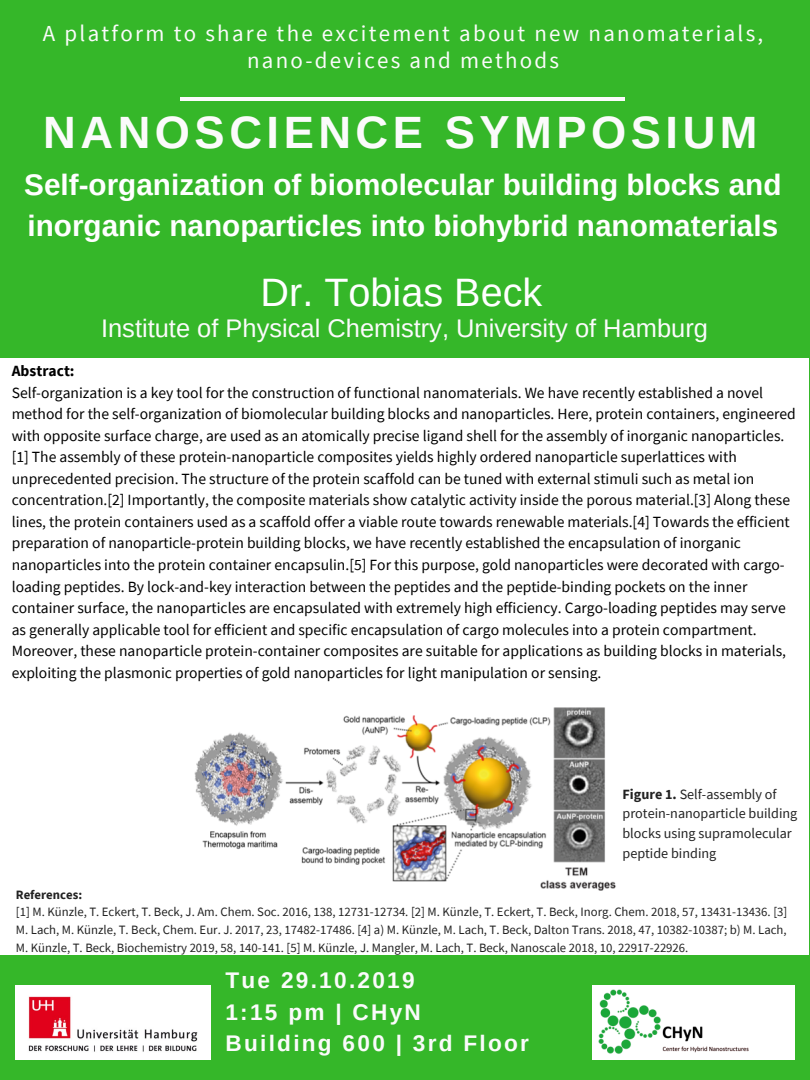
<style>
.page{position:relative;width:810px;height:1080px;background:#35b729}
.page>*{position:absolute;margin:0;border:0;box-sizing:border-box;transform-origin:0 0}
.t1{font:700 45.25px "Arimo";letter-spacing:.1em;color:#fbfbfb}
.t2{font:39.62px "Arimo";color:#fff}
.t3{font:700 29.69px/41.2px "Arimo";color:#fff}
.t4{font:25.44px "Arimo";color:#fbfbfb}
.t5{font:22.94px/27.2px "Source Sans Pro";letter-spacing:.1em;color:#fbfbfb;text-align:center}
.t6{font:700 22.62px/31.4px "Arimo";letter-spacing:.1em;color:#fbfbfb}
.t7{font:15.56px/21.6px "Source Sans Pro";color:#000}
.t8{font:700 15.56px "Source Sans Pro";color:#000}
.t9{font:14.12px/19.7px "Source Sans Pro";color:#222}
.t10{font:12.75px/17.8px "Source Sans Pro";color:#222;text-align:justify}
.t11{font:700 12.75px "Source Sans Pro";color:#222}
.s1{font-weight:700}
</style>
<div class="page">
<hr style="left:181px;top:97px;width:444px;height:3px;background:#fbfbfb">
<div style="left:0;top:359px;width:809px;height:596px;background:#fff"></div>
<img style="left:592px;top:985px;width:203px;height:75px">
<img style="left:15px;top:985px;width:196px;height:75px">
<img style="left:194px;top:707px;width:422px;height:184px">
<h3 class="t5" style="left:43px;top:19px;width:722px">A platform to share the excitement about new nanomaterials, nano-devices and methods</h3>
<h1 class="t1" style="left:43px;top:107px;width:716px">NANOSCIENCE SYMPOSIUM</h1>
<h3 class="t3" style="left:24px;top:164px;width:759px">Self-organization of biomolecular building blocks and inorganic nanoparticles into biohybrid nanomaterials</h3>
<h2 class="t2" style="left:261px;top:270px;width:283px">Dr. Tobias Beck</h2>
<h3 class="t4" style="left:101px;top:314px;width:608px">Institute of Physical Chemistry, University of Hamburg</h3>
<p class="t8" style="left:12px;top:361px;width:64px">Abstract:</p>
<p class="t7" style="left:12px;top:381px;width:786px">Self-organization is a key tool for the construction of functional nanomaterials. We have recently established a novel method for the self-organization of biomolecular building blocks and nanoparticles. Here, protein containers, engineered with opposite surface charge, are used as an atomically precise ligand shell for the assembly of inorganic nanoparticles. [1] The assembly of these protein-nanoparticle composites yields highly ordered nanoparticle superlattices with unprecedented precision. The structure of the protein scaffold can be tuned with external stimuli such as metal ion concentration.[2] Importantly, the composite materials show catalytic activity inside the porous material.[3] Along these lines, the protein containers used as a scaffold offer a viable route towards renewable materials.[4] Towards the efficient preparation of nanoparticle-protein building blocks, we have recently established the encapsulation of inorganic nanoparticles into the protein container encapsulin.[5] For this purpose, gold nanoparticles were decorated with cargo&shy;loading peptides. By lock-and-key interaction between the peptides and the peptide-binding pockets on the inner container surface, the nanoparticles are encapsulated with extremely high efficiency. Cargo-loading peptides may serve as generally applicable tool for efficient and specific encapsulation of cargo molecules into a protein compartment.<br>Moreover, these nanoparticle protein-container composites are suitable for applications as building blocks in materials, exploiting the plasmonic properties of gold nanoparticles for light manipulation or sensing.</p>
<p class="t9" style="left:622px;top:784px;width:176px"><span class="s1">Figure 1.</span> Self-assembly of protein-nanoparticle building blocks using supramolecular peptide binding</p>
<p class="t11" style="left:16px;top:886px;width:68px">References:</p>
<p class="t10" style="left:16px;top:903px;width:773px">[1] M. Künzle, T. Eckert, T. Beck, J. Am. Chem. Soc. 2016, 138, 12731-12734. [2] M. Künzle, T. Eckert, T. Beck, Inorg. Chem. 2018, 57, 13431-13436. [3] M. Lach, M. Künzle, T. Beck, Chem. Eur. J. 2017, 23, 17482-17486. [4] a) M. Künzle, M. Lach, T. Beck, Dalton Trans. 2018, 47, 10382-10387; b) M. Lach, M. Künzle, T. Beck, Biochemistry 2019, 58, 140-141. [5] M. Künzle, J. Mangler, M. Lach, T. Beck, Nanoscale 2018, 10, 22917-22926.</p>
<h3 class="t6" style="left:225px;top:965px;width:305px">Tue 29.10.2019<br>1:15 pm | CHyN<br>Building 600 | 3rd Floor</h3>
</div>
